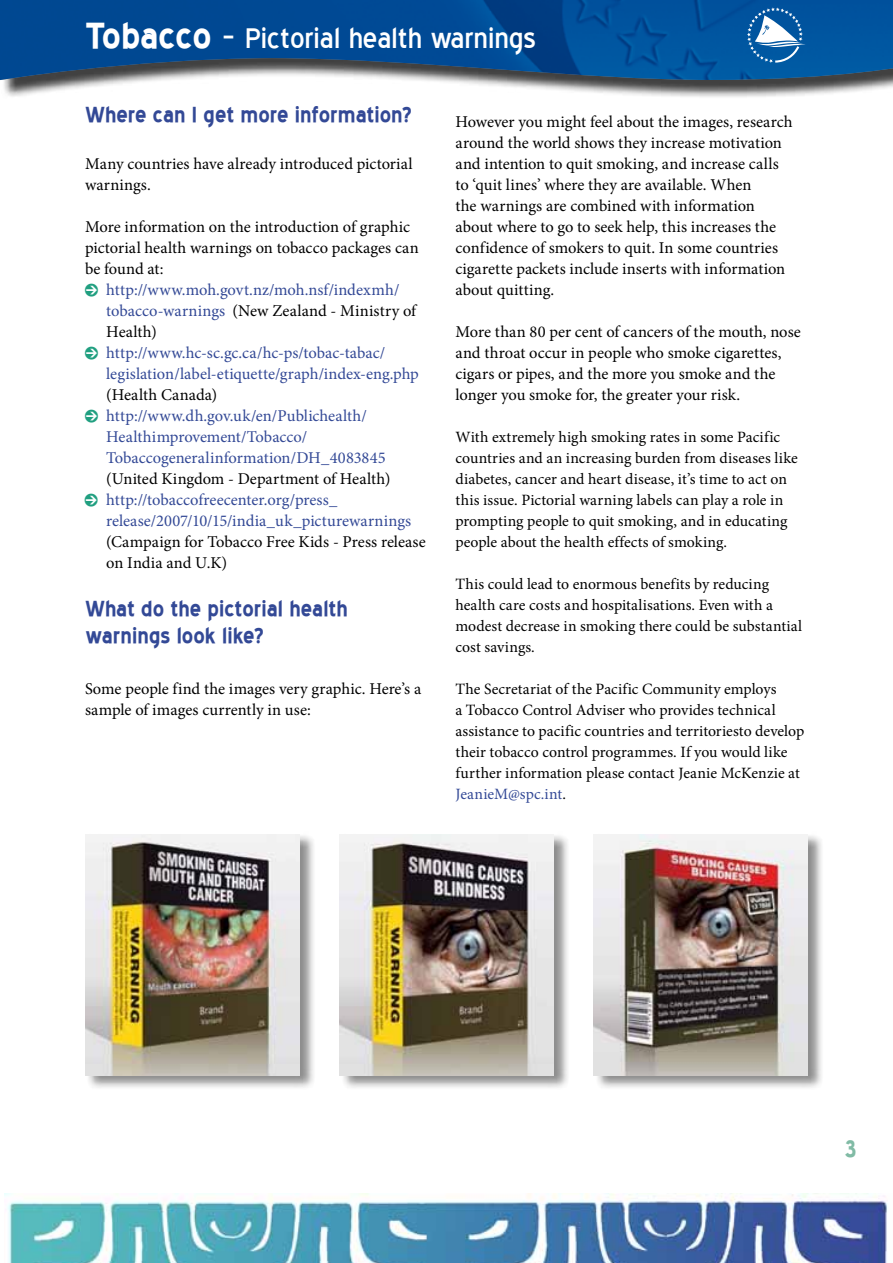
<style>
.page{position:relative;width:893px;height:1263px;background:#fff}
.page>*{position:absolute;margin:0;border:0;box-sizing:border-box;transform-origin:0 0}
.t1{font:36px "Blue Highway";color:#fff}
.t2{font:700 30px "Blue Highway";color:#81bba5}
.t3{font:700 27px/27px "Blue Highway";color:#334996}
.t4{font:16.5px/21px "Minion Pro";color:#000}
.t5{font:16.5px/21px "Minion Pro";color:#334996}
.t6{font:15.75px/21px "Minion Pro";letter-spacing:.005em;color:#000}
.s1{font-weight:700;font-size:45px}
.s2{font-family:"Pointers";color:#209f80}
.s3{color:#334996}
.s4{color:#000}
</style>
<div class="page">
<img style="left:4px;top:1194px;width:884px;height:69px">
<div style="left:1px;top:0;width:892px;height:99px;background:#000;opacity:.75"></div>
<img style="left:0;top:0;width:893px;height:80px">
<svg style="left:747px;top:7px;width:59px;height:57px"></svg>
<div style="left:85px;top:832px;width:231px;height:258px;background:#000;opacity:.45"></div>
<img style="left:85px;top:834px;width:214px;height:242px">
<div style="left:340px;top:832px;width:230px;height:258px;background:#000;opacity:.45"></div>
<img style="left:339px;top:834px;width:214px;height:242px">
<div style="left:594px;top:832px;width:231px;height:258px;background:#000;opacity:.45"></div>
<img style="left:594px;top:834px;width:214px;height:242px">
<h1 class="t1" style="left:85px;top:22px;width:452px"><span class="s1">Tobacco</span> – Pictorial health warnings</h1>
<h3 class="t3" style="left:85px;top:102px;width:328px">Where can I get more information?</h3>
<p class="t4" style="left:85px;top:154px;width:329px">Many countries have already introduced pictorial warnings.</p>
<p class="t4" style="left:85px;top:217px;width:335px">More information on the introduction of graphic pictorial health warnings on tobacco packages can be found at:<br><span class="s2">0</span> <span class="s3">http://www.moh.govt.nz/moh.nsf/indexmh/</span></p>
<p class="t4" style="left:106px;top:301px;width:311px"><span class="s3">tobacco-warnings</span> (New Zealand - Ministry of</p>
<p class="t4" style="left:106px;top:322px;width:52px">Health)</p>
<p class="t5" style="left:85px;top:343px;width:302px"><span class="s2">0</span> http://www.hc-sc.gc.ca/hc-ps/tobac-tabac/</p>
<p class="t5" style="left:106px;top:364px;width:314px">legislation/label-etiquette/graph/index-eng.php</p>
<p class="t4" style="left:106px;top:385px;width:112px">(Health Canada)</p>
<p class="t5" style="left:85px;top:406px;width:284px"><span class="s2">0</span> http://www.dh.gov.uk/en/Publichealth/</p>
<p class="t5" style="left:106px;top:427px;width:203px">Healthimprovement/Tobacco/</p>
<p class="t5" style="left:106px;top:448px;width:281px">Tobaccogeneralinformation/DH_4083845</p>
<p class="t5" style="left:85px;top:469px;width:307px;text-indent:21px"><span class="s4">(United Kingdom - Department of Health)<br></span><span class="s2">0</span> http://tobaccofreecenter.org/press_</p>
<p class="t5" style="left:106px;top:511px;width:306px">release/2007/10/15/india_uk_picturewarnings</p>
<p class="t4" style="left:106px;top:532px;width:321px">(Campaign for Tobacco Free Kids - Press release on India and U.K)</p>
<h3 class="t3" style="left:85px;top:596px;width:264px">What do the pictorial health warnings look like?</h3>
<p class="t4" style="left:85px;top:679px;width:338px">Some people find the images very graphic. Here’s a sample of images currently in use:</p>
<p class="t4" style="left:455px;top:112px;width:339px">However you might feel about the images, research around the world shows they increase motivation and intention to quit smoking, and increase calls to ‘quit lines’ where they are available. When<br>the warnings are combined with information about where to go to seek help, this increases the confidence of smokers to quit. In some countries cigarette packets include inserts with information about quitting.</p>
<p class="t4" style="left:455px;top:322px;width:347px">More than 80 per cent of cancers of the mouth, nose and throat occur in people who smoke cigarettes, cigars or pipes, and the more you smoke and the longer you smoke for, the greater your risk.</p>
<p class="t6" style="left:455px;top:427px;width:344px">With extremely high smoking rates in some Pacific countries and an increasing burden from diseases like diabetes, cancer and heart disease, it’s time to act on this issue. Pictorial warning labels can play a role in prompting people to quit smoking, and in educating people about the health effects of smoking.</p>
<p class="t6" style="left:455px;top:574px;width:348px">This could lead to enormous benefits by reducing health care costs and hospitalisations. Even with a modest decrease in smoking there could be substantial cost savings.</p>
<p class="t6" style="left:455px;top:679px;width:350px">The Secretariat of the Pacific Community employs<br>a Tobacco Control Adviser who provides technical assistance to pacific countries and territoriesto develop their tobacco control programmes. If you would like further information please contact Jeanie McKenzie at <span class="s3">JeanieM@spc.int</span>.</p>
<h2 class="t2" style="left:844px;top:1135px;width:14px">3</h2>
</div>
